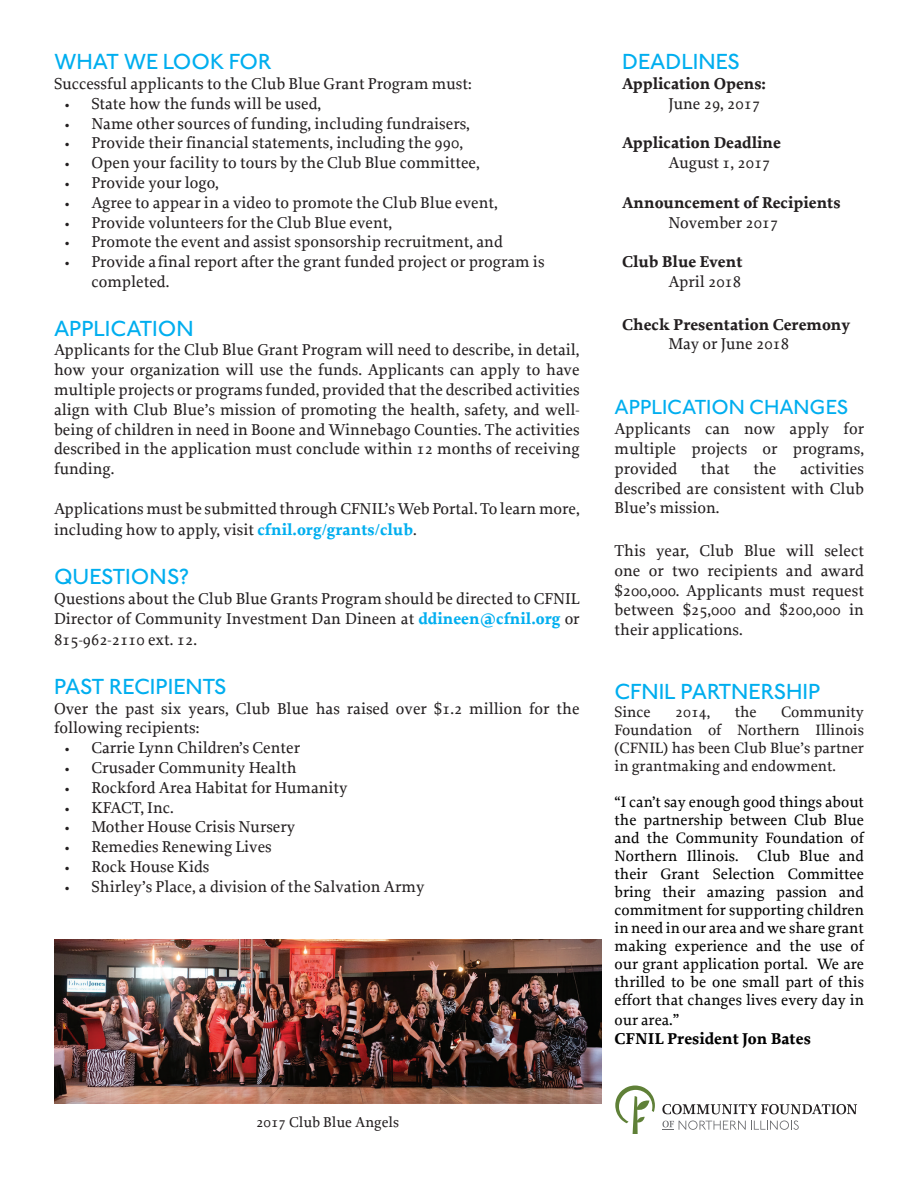
<style>
.page{position:relative;width:918px;height:1188px;background:#fff}
.page>*{position:absolute;margin:0;border:0;box-sizing:border-box;transform-origin:0 0}
.t1{font:500 22.5px "Johnston ITC Std";color:#00aeef}
.t2{font:500 21px "Johnston ITC Std";color:#00aeef}
.t3{font:500 16.5px/19.8px "Proforma";color:#231f20}
.t4{font:700 16.5px "Proforma";color:#231f20}
.t5{font:700 16.5px "Proforma";color:#000}
.t6{font:500 15.75px/18px "Proforma";color:#000;text-align:justify}
.t7{font:500 15.75px/18px "Proforma";color:#231f20;text-align:justify}
.t8{font:500 15px "Proforma";color:#231f20}
.s1{font-weight:700;color:#00aeef}
.s2{font-size:16.5px}
</style>
<div class="page">
<svg style="left:615px;top:1086px;width:40px;height:48px"></svg>
<svg style="left:662px;top:1104px;width:195px;height:10px"></svg>
<svg style="left:662px;top:1121px;width:137px;height:9px"></svg>
<img style="left:54px;top:940px;width:547px;height:163px">
<h1 class="t1" style="left:54px;top:48px;width:220px">WHAT WE LOOK FOR</h1>
<p class="t3" style="left:54px;top:73px;width:419px">Successful applicants to the Club Blue Grant Program must:</p>
<p class="t3" style="left:64px;top:93px;width:258px">• State how the funds will be used,</p>
<p class="t3" style="left:64px;top:113px;width:407px">• Name other sources of funding, including fundraisers,</p>
<p class="t3" style="left:64px;top:133px;width:400px">• Provide their financial statements, including the 990,</p>
<p class="t3" style="left:64px;top:153px;width:417px">• Open your facility to tours by the Club Blue committee,</p>
<p class="t3" style="left:64px;top:172px;width:156px">• Provide your logo,</p>
<p class="t3" style="left:64px;top:192px;width:435px">• Agree to appear in a video to promote the Club Blue event,</p>
<p class="t3" style="left:64px;top:212px;width:329px">• Provide volunteers for the Club Blue event,</p>
<p class="t3" style="left:64px;top:232px;width:440px">• Promote the event and assist sponsorship recruitment, and</p>
<p class="t3" style="left:91px;top:252px;width:455px;text-indent:-27px">• Provide a final report after the grant funded project or program is completed.</p>
<h1 class="t1" style="left:54px;top:315px;width:141px">APPLICATION</h1>
<p class="t3" style="left:54px;top:340px;width:527px;text-align:justify">Applicants for the Club Blue Grant Program will need to describe, in detail, how your organization will use the funds. Applicants can apply to have multiple projects or programs funded, provided that the described activities align with Club Blue’s mission of promoting the health, safety, and well&shy;being of children in need in Boone and Winnebago Counties. The activities described in the application must conclude within 12 months of receiving funding.</p>
<p class="t3" style="left:54px;top:497px;width:527px;line-height:21.6px">Applications must be submitted through CFNIL’s Web Portal. To learn more, including how to apply, visit <span class="s1">cfnil.org/grants/club</span>.</p>
<h1 class="t1" style="left:54px;top:563px;width:136px">QUESTIONS?</h1>
<p class="t3" style="left:54px;top:588px;width:527px">Questions about the Club Blue Grants Program should be directed to CFNIL<br>Director of Community Investment Dan Dineen at <span class="s1">ddineen@cfnil.org</span> or</p>
<p class="t3" style="left:54px;top:630px;width:144px">815-962-2110 ext. 12.</p>
<h1 class="t1" style="left:54px;top:673px;width:174px">PAST RECIPIENTS</h1>
<p class="t3" style="left:54px;top:698px;width:527px">Over the past six years, Club Blue has raised over $1.2 million for the following recipients:</p>
<p class="t3" style="left:64px;top:738px;width:237px">• Carrie Lynn Children’s Center</p>
<p class="t3" style="left:64px;top:757px;width:234px">• Crusader Community Health</p>
<p class="t3" style="left:64px;top:777px;width:285px">• Rockford Area Habitat for Humanity</p>
<p class="t3" style="left:64px;top:797px;width:111px">• KFACT, Inc.</p>
<p class="t3" style="left:64px;top:817px;width:232px">• Mother House Crisis Nursery</p>
<p class="t3" style="left:64px;top:837px;width:209px">• Remedies Renewing Lives</p>
<p class="t3" style="left:64px;top:856px;width:146px">• Rock House Kids</p>
<p class="t3" style="left:64px;top:876px;width:361px">• Shirley’s Place, a division of the Salvation Army</p>
<p class="t8" style="left:256px;top:1113px;width:144px">2017 Club Blue Angels</p>
<h1 class="t1" style="left:622px;top:48px;width:119px">DEADLINES</h1>
<p class="t4" style="left:622px;top:73px;width:146px">Application Opens:</p>
<p class="t3" style="left:669px;top:93px;width:93px">June 29, 2017</p>
<p class="t4" style="left:622px;top:132px;width:161px">Application Deadline</p>
<p class="t3" style="left:669px;top:153px;width:103px">August 1, 2017</p>
<p class="t4" style="left:622px;top:192px;width:220px">Announcement of Recipients</p>
<p class="t3" style="left:669px;top:212px;width:111px">November 2017</p>
<p class="t4" style="left:622px;top:251px;width:122px">Club Blue Event</p>
<p class="t3" style="left:669px;top:271px;width:74px">April 2018</p>
<p class="t4" style="left:622px;top:314px;width:230px">Check Presentation Ceremony</p>
<p class="t3" style="left:669px;top:334px;width:122px">May or June 2018</p>
<p class="t2" style="left:615px;top:395px;width:235px">APPLICATION CHANGES</p>
<p class="t3" style="left:615px;top:419px;width:251px;text-align:justify">Applicants can now apply for multiple projects or programs, provided</p>
<p class="t3" style="left:701px;top:458px;width:30px">that</p>
<p class="t3" style="left:753px;top:458px;width:25px">the</p>
<p class="t3" style="left:615px;top:458px;width:251px;text-align:justify;text-indent:185px">activities described are consistent with Club Blue’s mission.</p>
<p class="t3" style="left:615px;top:541px;width:251px;text-align:justify">This year, Club Blue will select one or two recipients and award $200,000. Applicants must request between $25,000 and $200,000 in their applications.</p>
<h1 class="t1" style="left:615px;top:678px;width:207px">CFNIL PARTNERSHIP</h1>
<p class="t7" style="left:615px;top:702px;width:38px">Since</p>
<p class="t7" style="left:675px;top:702px;width:36px">2014,</p>
<p class="t7" style="left:735px;top:702px;width:24px">the</p>
<p class="t7" style="left:615px;top:702px;width:251px;text-indent:167px">Community Foundation of Northern Illinois (CFNIL) has been Club Blue’s partner in grantmaking and endowment.</p>
<p class="t6" style="left:615px;top:792px;width:251px">“I can’t say enough good things about the partnership between Club Blue and the Community Foundation of Northern Illinois. Club Blue and their Grant Selection Committee bring their amazing passion and commitment for supporting children in need in our area and we share grant making experience and the use of our grant application portal. We are thrilled to be one small part of this effort that changes lives every day in</p>
<p class="t6" style="left:615px;top:1010px;width:66px">our area<span class="s2">.”</span></p>
<p class="t5" style="left:615px;top:1029px;width:198px">CFNIL President Jon Bates</p>
</div>
